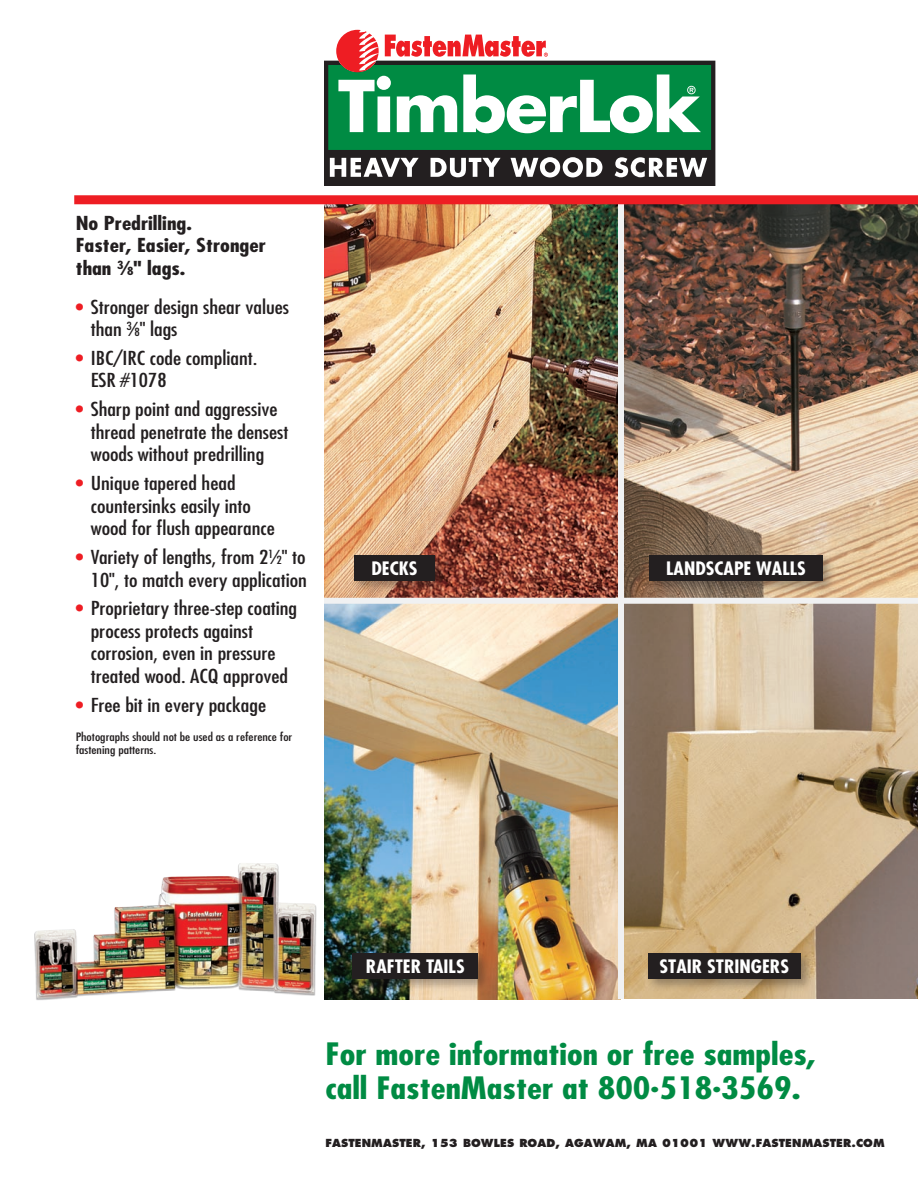
<style>
.page{position:relative;width:918px;height:1188px;background:#fff}
.page>*{position:absolute;margin:0;border:0;box-sizing:border-box;transform-origin:0 0}
.t1{font:700 condensed 30px/34.5px "Futura";color:#008b43;scale:1.2 1}
.t2{font:condensed 18.75px/22.5px "Futura";color:#231f20;scale:1.2 1}
.t3{font:700 condensed 18.75px/22.5px "Futura";color:#231f20;scale:1.2 1}
.t4{font:700 condensed 18px "Futura";color:#fff;scale:1.1 1}
.t5{font:condensed 11.25px/12.8px "Futura";color:#231f20;scale:1.25 1}
.t6{font:800 10.8px "Futura";letter-spacing:.01em;color:#231f20}
.s1{font-size:10.95px}
.s2{color:#ee1d23}
</style>
<div class="page">
<div style="left:34px;top:863px;width:288px;height:143px;background:#231f20;opacity:.35"></div>
<img style="left:111px;top:863px;width:129px;height:71px">
<img style="left:324px;top:204px;width:594px;height:795px">
<div style="left:351px;top:552px;width:110px;height:48px;background:#231f20;opacity:.35"></div>
<div style="left:354px;top:555px;width:81px;height:25px;background:#231f20"></div>
<div style="left:350px;top:950px;width:158px;height:49px;background:#231f20;opacity:.35"></div>
<div style="left:353px;top:953px;width:125px;height:26px;background:#231f20"></div>
<div style="left:647px;top:552px;width:203px;height:48px;background:#231f20;opacity:.35"></div>
<div style="left:649px;top:555px;width:174px;height:25px;background:#231f20"></div>
<div style="left:645px;top:950px;width:188px;height:49px;background:#231f20;opacity:.35"></div>
<div style="left:648px;top:953px;width:153px;height:26px;background:#231f20"></div>
<div style="left:324px;top:61px;width:391px;height:125px;background:#231f20"></div>
<svg style="left:330px;top:158px;width:89px;height:19px"></svg>
<svg style="left:431px;top:158px;width:70px;height:19px"></svg>
<svg style="left:511px;top:157px;width:91px;height:20px"></svg>
<svg style="left:615px;top:157px;width:92px;height:20px"></svg>
<svg style="left:328px;top:30px;width:383px;height:120px"></svg>
<div style="left:618px;top:202px;width:6px;height:797px;background:#f0f1f2"></div>
<div style="left:324px;top:598px;width:594px;height:6px;background:#f0f1f2"></div>
<div style="left:74px;top:195px;width:844px;height:9px;background:#ee1d23"></div>
<p class="t3" style="left:76px;top:212px;width:160px">No Predrilling.<br>Faster, Easier, Stronger than <sup>3</sup>⁄<span class="s1">8</span>" lags.</p>
<p class="t2" style="left:91px;top:295px;width:167px;text-indent:-15px"><span class="s2">•</span> Stronger design shear values than <sup>3</sup>⁄<span class="s1">8</span>" lags</p>
<p class="t2" style="left:91px;top:346px;width:140px;text-indent:-15px"><span class="s2">•</span> IBC/IRC code compliant.<br>ESR #1078</p>
<p class="t2" style="left:91px;top:398px;width:166px;text-indent:-15px"><span class="s2">•</span> Sharp point and aggressive thread penetrate the densest woods without predrilling</p>
<p class="t2" style="left:91px;top:472px;width:155px;text-indent:-15px"><span class="s2">•</span> Unique tapered head countersinks easily into wood for flush appearance</p>
<p class="t2" style="left:76px;top:546px;width:194px;text-align:right"><span class="s2">•</span> Variety of lengths, from 2<sup>1</sup>⁄<span class="s1">2</span>" to<br>10", to match every application</p>
<p class="t2" style="left:91px;top:597px;width:174px;text-indent:-15px"><span class="s2">•</span> Proprietary three-step coating process protects against corrosion, even in pressure treated wood. ACQ approved</p>
<p class="t2" style="left:76px;top:693px;width:160px"><span class="s2">•</span> Free bit in every package</p>
<p class="t5" style="left:76px;top:730px;width:175px">Photographs should not be used as a reference for fastening patterns.</p>
<p class="t4" style="left:371px;top:557px;width:43px">DECKS</p>
<p class="t4" style="left:666px;top:557px;width:128px">LANDSCAPE WALLS</p>
<p class="t4" style="left:366px;top:955px;width:91px">RAFTER TAILS</p>
<p class="t4" style="left:659px;top:955px;width:119px">STAIR STRINGERS</p>
<h1 class="t1" style="left:326px;top:1036px;width:410px">For more information or free samples, call FastenMaster at 800.518.3569.</h1>
<p class="t6" style="left:326px;top:1136px;width:322px">FASTENMASTER, 153 BOWLES ROAD, AGAWAM, MA</p>
<p class="t6" style="left:662px;top:1136px;width:103px">01001 WWW.FASTENMASTER</p>
<p class="t6" style="left:851px;top:1136px;width:34px">.COM</p>
</div>
